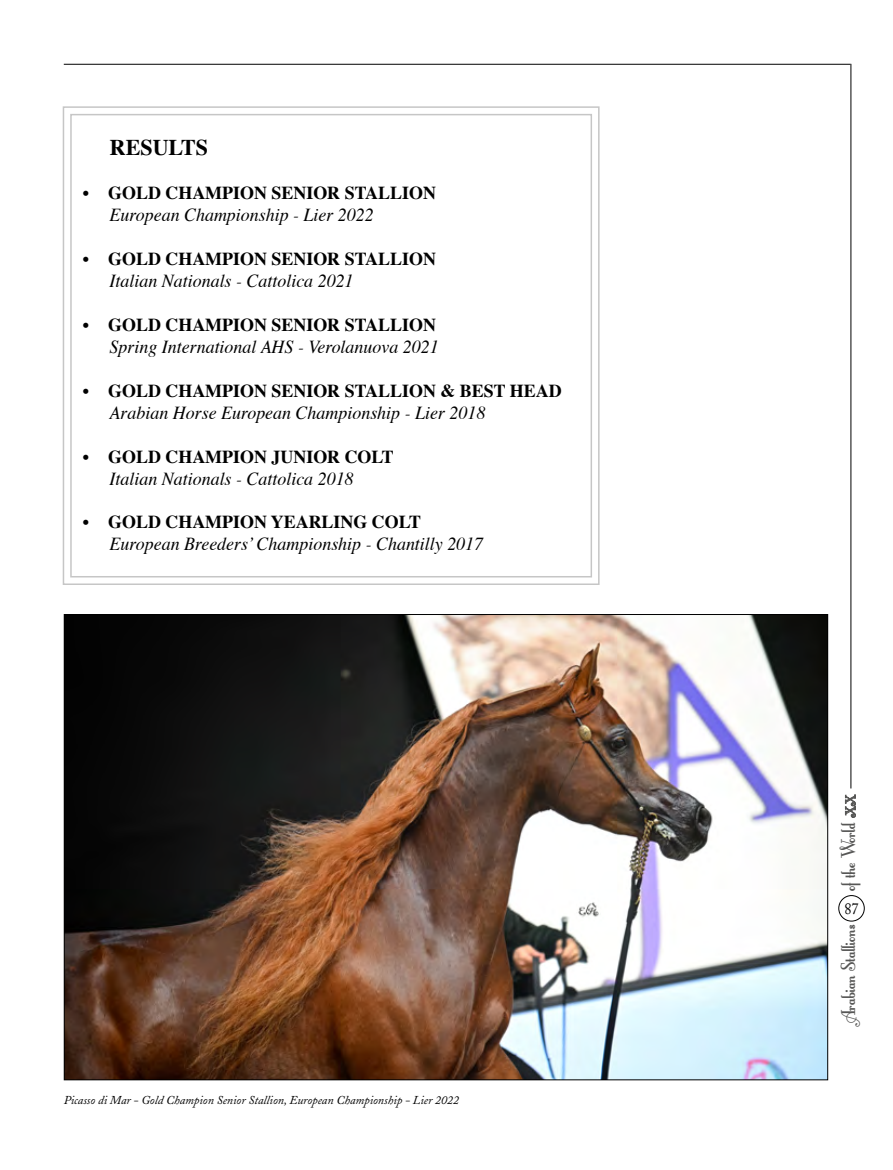
<style>
.page{position:relative;width:893px;height:1170px;background:#fff}
.page>*{position:absolute;margin:0;border:0;box-sizing:border-box;transform-origin:0 0}
.t1{font:24px "Fontleroy Brown";letter-spacing:-.005em;color:#575756}
.t2{font:700 22.5px "Times";color:#000}
.t3{font:italic 18.3px "Times";color:#000}
.t4{font:700 18.3px "Times";color:#000}
.t5{font:15.75px "Adobe Caslon";color:#000;scale:.9 1}
.t6{font:italic 12px "Adobe Caslon";color:#000}
.s1{font-size:16.8px}
</style>
<div class="page">
<div style="left:838px;top:895px;width:27px;height:26px;border:1px solid #000;border-radius:50%"></div>
<hr style="left:850px;top:64px;width:1px;height:724px;background:#000">
<hr style="left:64px;top:64px;width:786px;height:1px;background:#000">
<img style="left:66px;top:616px;width:760px;height:462px">
<svg style="left:62px;top:106px;width:538px;height:479px"></svg>
<div style="left:70px;top:114px;width:522px;height:463px;border:2px solid #c6c6c6"></div>
<p class="t2" style="left:110px;top:126px;width:100px">RESULTS</p>
<p class="t4" style="left:83px;top:175px;width:355px">• GOLD CHAMPION SENIOR STALLION</p>
<p class="t3" style="left:110px;top:199px;width:266px">European Championship - Lier 2022</p>
<p class="t4" style="left:83px;top:241px;width:355px">• GOLD CHAMPION SENIOR STALLION</p>
<p class="t3" style="left:110px;top:265px;width:245px">Italian Nationals - Cattolica 2021</p>
<p class="t4" style="left:83px;top:307px;width:355px">• GOLD CHAMPION SENIOR STALLION</p>
<p class="t3" style="left:110px;top:331px;width:331px">Spring International AHS - Verolanuova 2021</p>
<p class="t4" style="left:83px;top:373px;width:480px">• GOLD CHAMPION SENIOR STALLION &amp; BEST HEAD</p>
<p class="t3" style="left:110px;top:396px;width:377px">Arabian Horse European Championship - Lier 2018</p>
<p class="t4" style="left:83px;top:439px;width:312px">• GOLD CHAMPION JUNIOR COLT</p>
<p class="t3" style="left:110px;top:462px;width:245px">Italian Nationals - Cattolica 2018</p>
<p class="t4" style="left:83px;top:504px;width:340px">• GOLD CHAMPION YEARLING COLT</p>
<p class="t3" style="left:110px;top:528px;width:375px">European Breeders’ Championship - Chantilly 2017</p>
<p class="t6" style="left:64px;top:1092px;width:397px">Picasso di Mar - Gold Champion Senior Stallion, European Championship - Lier 2022</p>
<h1 class="t1" style="left:838px;top:891px;width:98px;rotate:-90deg">of the World <span class="s1">xx</span></h1>
<p class="t5" style="left:844px;top:899px;width:17px">87</p>
<h1 class="t1" style="left:838px;top:1023px;width:100px;rotate:-90deg">Arabian Stallions</h1>
</div>
